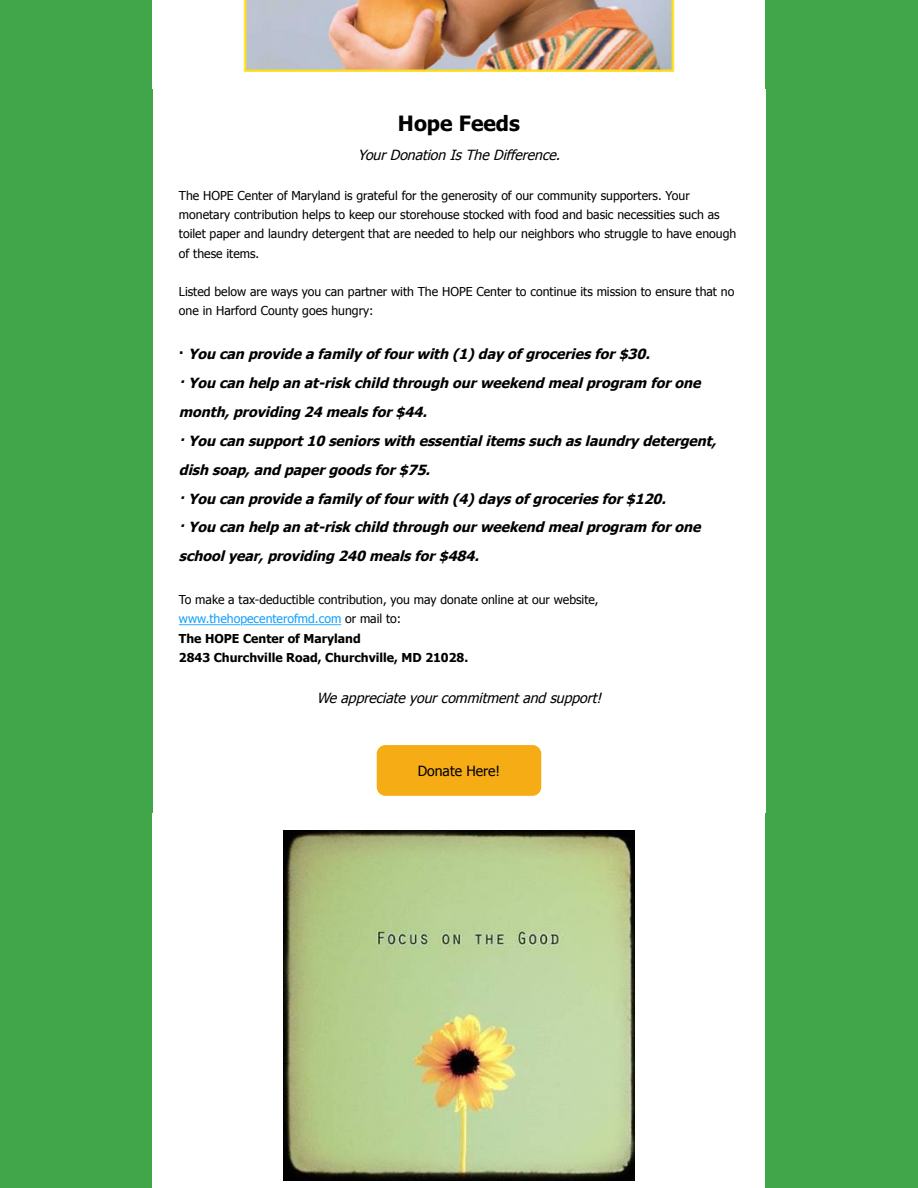
<style>
.page{position:relative;width:918px;height:1188px;background:#41a649}
.page>*{position:absolute;margin:0;border:0;box-sizing:border-box;transform-origin:0 0}
.t1{font:700 21px "Tahoma";color:#000}
.t2{font:italic 700 13.95px/29px "Tahoma";color:#000}
.t3{font:italic 13.95px "Tahoma";color:#000}
.t4{font:13.95px "Tahoma";color:#000}
.t5{font:12.3px/19.2px "Tahoma";color:#000}
.s1{font-style:normal}
.s2{color:#109fff}
.s3{font-weight:700}
</style>
<div class="page">
<div style="left:153px;top:0;width:612px;height:89px;background:#fff"></div>
<div style="left:153px;top:89px;width:612px;height:639px;background:#fff"></div>
<div style="left:153px;top:728px;width:612px;height:85px;background:#fff"></div>
<div style="left:153px;top:813px;width:612px;height:375px;background:#fff"></div>
<img style="left:243px;top:0;width:432px;height:71px">
<hr style="left:179px;top:624px;width:61px;height:1px;background:#109fff">
<hr style="left:243px;top:624px;width:98px;height:1px;background:#109fff">
<div style="left:377px;top:745px;width:164px;height:51px;background:#f5ac15;border-radius:9px"></div>
<img style="left:284px;top:831px;width:350px;height:350px">
<h1 class="t1" style="left:398px;top:108px;width:124px">Hope Feeds</h1>
<p class="t3" style="left:358px;top:145px;width:208px">YourDonationIsTheDifference.</p>
<p class="t5" style="left:179px;top:185px;width:559px">The HOPE Center of Maryland is grateful for the generosity of our community supporters. Your monetary contribution helps to keep our storehouse stocked with food and basic necessities such as toilet paper and laundry detergent that are needed to help our neighbors who struggle to have enough of these items.</p>
<p class="t5" style="left:179px;top:281px;width:557px">Listed below are ways you can partner with The HOPE Center to continue its mission to ensure that no one in Harford County goes hungry:</p>
<p class="t2" style="left:179px;top:339px;width:539px"><span class="s1">!</span> You can provide a family offourwith (1)day ofgroceriesfor$30.<br>!You can help an at-risk child through ourweekend mealprogram forone month, providing 24 mealsfor$44.<br>!You can support10 seniorswith essentialitemssuch aslaundry detergent, dish soap, and papergoodsfor$75.<br>!You can provide a family offourwith (4)daysofgroceriesfor$120.<br>!You can help an at-risk child through ourweekend mealprogram forone schoolyear, providing 240 mealsfor$484.</p>
<p class="t5" style="left:179px;top:590px;width:421px">To make a tax-deductible contribution, you may donate online at our website, <span class="s2">www.thehopecenterofmd.com</span> or mail to:<br><span class="s3">The HOPE Center of Maryland<br>2843 Churchville Road, Churchville, MD 21028.</span></p>
<p class="t3" style="left:317px;top:689px;width:290px">Weappreciateyourcommitmentandsupport!</p>
<p class="t4" style="left:418px;top:761px;width:84px">Donate Here!</p>
</div>
